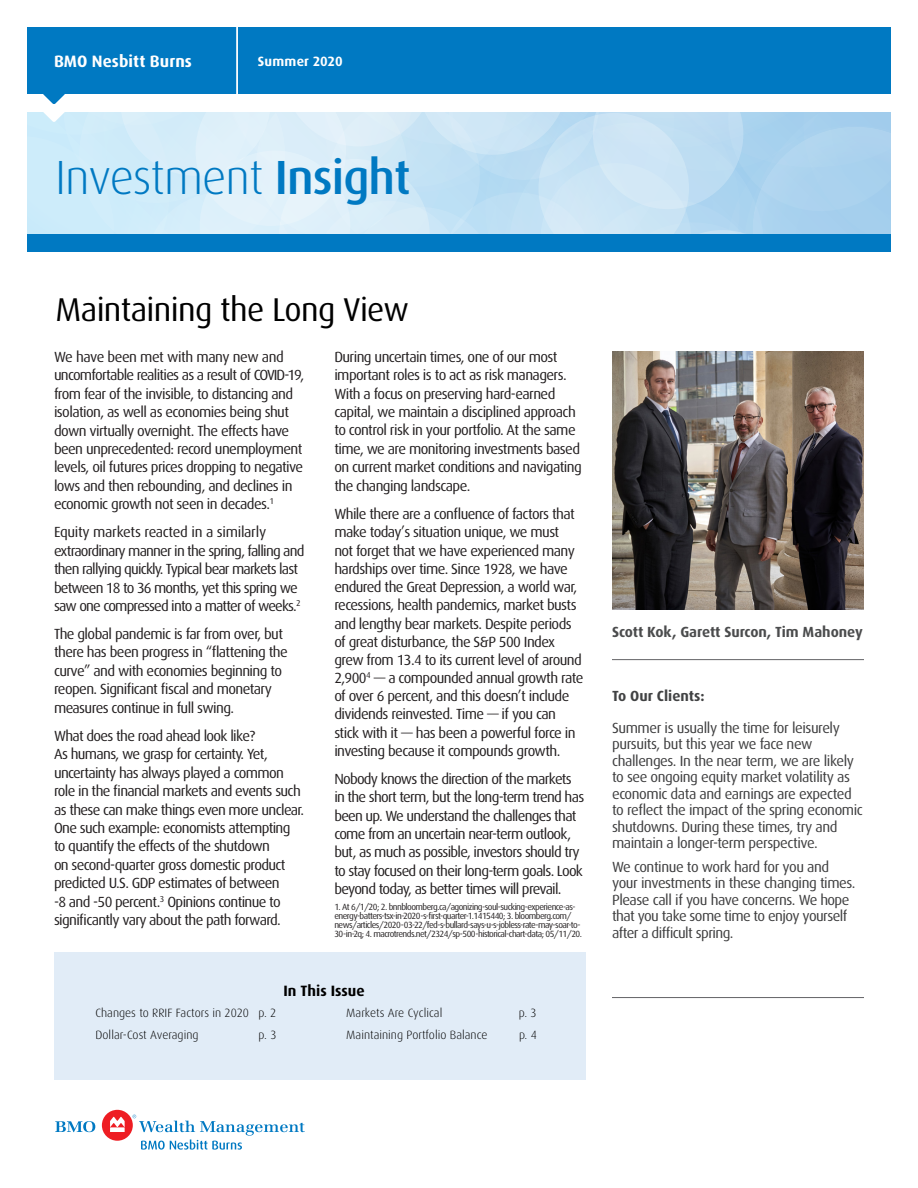
<style>
.page{position:relative;width:918px;height:1188px;background:#fff}
.page>*{position:absolute;margin:0;border:0;box-sizing:border-box;transform-origin:0 0}
.t1{font:300 48px "Dax";letter-spacing:-.02em;color:#0079c2}
.t2{font:33px "Dax";letter-spacing:-.02em;color:#000}
.t3{font:700 16.5px "Dax";letter-spacing:.005em;color:#fff}
.t4{font:700 15px "Dax";color:#000}
.t5{font:14.7px/18.5px "Dax";letter-spacing:-.045em;color:#231f20}
.t6{font:14.7px/16.5px "Dax";letter-spacing:-.03em;color:#3e3e3f}
.t7{font:700 14.7px "Dax";letter-spacing:-.005em;color:#4b4c4d}
.t8{font:700 14.7px "Dax";color:#414243}
.t9{font:700 13.5px "Dax";letter-spacing:.01em;color:#fff}
.t10{font:300 12px "Dax";color:#000}
.t11{font:9px/9px "Dax";letter-spacing:-.06em;color:#231f20}
.s1{font-weight:500}
</style>
<div class="page">
<hr style="left:612px;top:997px;width:252px;height:1px;background:#636366">
<hr style="left:612px;top:659px;width:252px;height:1px;background:#636366">
<img style="left:612px;top:351px;width:252px;height:258px">
<div style="left:54px;top:952px;width:531px;height:127px;background:#e1ecf7"></div>
<div style="left:27px;top:27px;width:864px;height:67px;background:#0079c2"></div>
<svg style="left:27px;top:68px;width:864px;height:166px"></svg>
<div style="left:27px;top:234px;width:864px;height:18px;background:#0079c2"></div>
<hr style="left:237px;top:27px;width:1px;height:67px;background:#fff">
<svg style="left:55px;top:1121px;width:40px;height:11px"></svg>
<div style="left:102px;top:1110px;width:31px;height:31px;background:#ee1d23;border-radius:50%"></div>
<svg style="left:110px;top:1117px;width:15px;height:15px"></svg>
<svg style="left:133px;top:1115px;width:172px;height:35px"></svg>
<p class="t3" style="left:54px;top:52px;width:139px">BMO Nesbitt Burns</p>
<p class="t9" style="left:258px;top:54px;width:86px">Summer 2020</p>
<h1 class="t1" style="left:55px;top:151px;width:357px">Investment <span class="s1">Insight</span></h1>
<h2 class="t2" style="left:55px;top:292px;width:355px">Maintaining the Long View</h2>
<p class="t5" style="left:54px;top:348px;width:252px">We have been met with many new and uncomfortable realities as a result of COVID-19, from fear of the invisible, to distancing and isolation, as well as economies being shut down virtually overnight. The effects have been unprecedented: record unemployment levels, oil futures prices dropping to negative lows and then rebounding, and declines in economic growth not seen in decades.<sup>1</sup></p>
<p class="t5" style="left:54px;top:523px;width:252px">Equity markets reacted in a similarly extraordinary manner in the spring, falling and then rallying quickly. Typical bear markets last between 18 to 36 months, yet this spring we saw one compressed into a matter of weeks.<sup>2</sup></p>
<p class="t5" style="left:54px;top:625px;width:235px">The global pandemic is far from over, but there has been progress in “flattening the curve” and with economies beginning to reopen. Significant fiscal and monetary measures continue in full swing.</p>
<p class="t5" style="left:54px;top:727px;width:252px">What does the road ahead look like?<br>As humans, we grasp for certainty. Yet, uncertainty has always played a common role in the financial markets and events such as these can make things even more unclear.<br>One such example: economists attempting to quantify the effects of the shutdown<br>on second-quarter gross domestic product predicted U.S. GDP estimates of between<br>-8 and -50 percent.<sup>3</sup> Opinions continue to significantly vary about the path forward.</p>
<p class="t5" style="left:334px;top:348px;width:249px">During uncertain times, one of our most important roles is to act as risk managers.<br>With a focus on preserving hard-earned capital, we maintain a disciplined approach to control risk in your portfolio. At the same time, we are monitoring investments based on current market conditions and navigating the changing landscape.</p>
<p class="t5" style="left:334px;top:505px;width:251px">While there are a confluence of factors that make today’s situation unique, we must<br>not forget that we have experienced many hardships over time. Since 1928, we have endured the Great Depression, a world war, recessions, health pandemics, market busts and lengthy bear markets. Despite periods of great disturbance, the S&amp;P 500 Index grew from 13.4 to its current level of around 2,900<sup>4</sup> — a compounded annual growth rate of over 6 percent, and this doesn’t include dividends reinvested. Time — if you can stick with it — has been a powerful force in investing because it compounds growth.</p>
<p class="t5" style="left:334px;top:769px;width:251px">Nobody knows the direction of the markets in the short term, but the long-term trend has been up. We understand the challenges that come from an uncertain near-term outlook, but, as much as possible, investors should try to stay focused on their long-term goals. Look beyond today, as better times will prevail.</p>
<p class="t11" style="left:334px;top:903px;width:249px">1. At 6/1/20; 2. bnnbloomberg.ca/agonizing-soul-sucking-experience-as&shy;energy-batters-tsx-in-2020-s-first-quarter-1.1415440; 3. bloomberg.com/ news/articles/2020-03-22/fed-s-bullard-says-u-s-jobless-rate-may-soar-to-30-in-2q; 4. macrotrends.net/2324/sp-500-historical-chart-data; 05/11/20.</p>
<p class="t10" style="left:96px;top:1006px;width:182px">Changes to RRIF Factors in 2020 p. 2</p>
<p class="t10" style="left:96px;top:1029px;width:105px">Dollar-Cost Averaging</p>
<p class="t10" style="left:259px;top:1029px;width:19px">p. 3</p>
<h3 class="t4" style="left:283px;top:982px;width:83px">In This Issue</h3>
<p class="t10" style="left:346px;top:1006px;width:98px">Markets Are Cyclical</p>
<p class="t10" style="left:519px;top:1006px;width:19px">p. 3</p>
<p class="t10" style="left:346px;top:1029px;width:143px">Maintaining Portfolio Balance</p>
<p class="t10" style="left:519px;top:1029px;width:19px">p. 4</p>
<p class="t7" style="left:612px;top:624px;width:252px">Scott Kok, Garett Surcon, Tim Mahoney</p>
<p class="t8" style="left:612px;top:688px;width:94px">To Our Clients:</p>
<p class="t6" style="left:612px;top:720px;width:252px">Summer is usually the time for leisurely pursuits, but this year we face new challenges. In the near term, we are likely to see ongoing equity market volatility as economic data and earnings are expected to reflect the impact of the spring economic shutdowns. During these times, try and maintain a longer-term perspective.</p>
<p class="t6" style="left:612px;top:858px;width:245px">We continue to work hard for you and your investments in these changing times.<br>Please call if you have concerns. We hope that you take some time to enjoy yourself after a difficult spring.</p>
</div>
